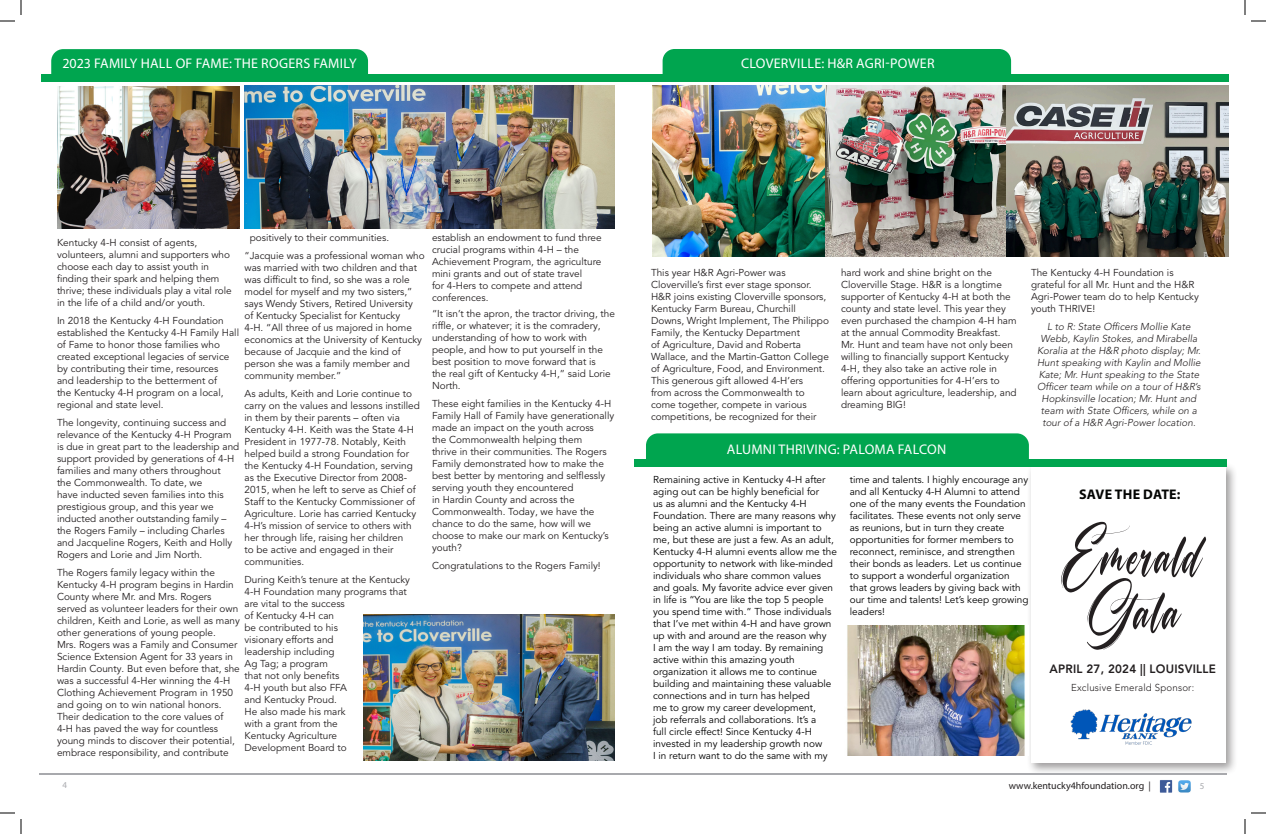
<style>
.page{position:relative;width:1266px;height:834px;background:#fff}
.page>*{position:absolute;margin:0;border:0;box-sizing:border-box;transform-origin:0 0}
.t1{font:74px/56px "Champagne";letter-spacing:.02em;color:#231f20;text-align:center}
.t2{font:14px "Myriad Pro";letter-spacing:.02em;color:#fff}
.t3{font:700 14px "Myriad Pro";letter-spacing:.02em;color:#040503}
.t4{font:800 12px "Avenir LT Pro";letter-spacing:.02em;color:#231f20}
.t5{font:10px/12px "Avenir LT Pro";color:#231f20}
.head{font:10px/12px "Avenir LT Pro";color:#000}
.t6{font:italic 300 10px/12px "Avenir LT Pro";color:#231f20;text-align:center}
.t7{font:10px "Myriad Pro";color:#231f20}
.t8{font:300 10px "Avenir LT Pro";letter-spacing:.02em;color:#231f20}
.t9{font:9px "Myriad Pro";color:#a8a9ad}
</style>
<div class="page">
<img style="left:652px;top:86px;width:577px;height:171px">
<div style="left:1027px;top:462px;width:211px;height:313px;background:#231f20;opacity:.44"></div>
<div style="left:1031px;top:466px;width:194px;height:297px;background:#fff"></div>
<hr style="left:39px;top:773px;width:1188px;height:2px;background:#a8a9ad">
<svg style="left:1160px;top:780px;width:13px;height:12px"></svg>
<img style="left:1178px;top:780px;width:13px;height:12px">
<div style="left:51px;top:49px;width:317px;height:26px;background:#00a54f"></div>
<div style="left:663px;top:49px;width:348px;height:26px;background:#00a54f"></div>
<div style="left:41px;top:75px;width:1188px;height:7px;background:#00a54f"></div>
<div style="left:635px;top:459px;width:592px;height:7px;background:#00a54f"></div>
<div style="left:646px;top:433px;width:383px;height:26px;background:#00a54f"></div>
<img style="left:1070px;top:709px;width:122px;height:36px">
<img style="left:57px;top:87px;width:183px;height:141px">
<img style="left:364px;top:615px;width:251px;height:146px">
<img style="left:244px;top:86px;width:371px;height:142px">
<img style="left:847px;top:626px;width:182px;height:130px">
<svg style="left:0;top:0;width:22px;height:22px"></svg>
<svg style="left:0;top:812px;width:22px;height:22px"></svg>
<svg style="left:1244px;top:0;width:22px;height:22px"></svg>
<svg style="left:1244px;top:812px;width:22px;height:22px"></svg>
<p class="t2" style="left:62px;top:55px;width:296px">2023 FAMILY HALL OF FAME: THE ROGERS FAMILY</p>
<p class="t2" style="left:741px;top:55px;width:195px">CLOVERVILLE: H&amp;R AGRI-POWER</p>
<p class="t5" style="left:432px;top:231px;width:171px">establish an endowment to fund three crucial programs within 4-H – the<br>Achievement Program, the agriculture mini grants and out of state travel<br>for 4-Hers to compete and attend conferences.</p>
<p class="t5" style="left:432px;top:307px;width:185px">“It isn’t the apron, the tractor driving, the riffle, or whatever; it is the comradery, understanding of how to work with people, and how to put yourself in the best position to move forward that is<br>the real gift of Kentucky 4-H,” said Lorie North.</p>
<p class="t5" style="left:432px;top:397px;width:184px">These eight families in the Kentucky 4-H Family Hall of Family have generationally made an impact on the youth across<br>the Commonwealth helping them<br>thrive in their communities. The Rogers Family demonstrated how to make the best better by mentoring and selflessly serving youth they encountered<br>in Hardin County and across the Commonwealth. Today, we have the chance to do the same, how will we choose to make our mark on Kentucky’s youth?</p>
<p class="t5" style="left:432px;top:559px;width:170px">Congratulations to the Rogers Family!</p>
<p class="t5" style="left:250px;top:231px;width:141px">positively to their communities.</p>
<p class="t5" style="left:244px;top:249px;width:182px">“Jacquie was a professional woman who was married with two children and that was difficult to find, so she was a role model for myself and my two sisters,” says Wendy Stivers, Retired University<br>of Kentucky Specialist for Kentucky<br>4-H. “All three of us majored in home economics at the University of Kentucky because of Jacquie and the kind of person she was a family member and community member.”</p>
<p class="t5" style="left:244px;top:387px;width:177px">As adults, Keith and Lorie continue to carry on the values and lessons instilled in them by their parents – often via Kentucky 4-H. Keith was the State 4-H President in 1977-78. Notably, Keith helped build a strong Foundation for the Kentucky 4-H Foundation, serving as the Executive Director from 2008- 2015, when he left to serve as Chief of Staff to the Kentucky Commissioner of Agriculture. Lorie has carried Kentucky 4-H’s mission of service to others with her through life, raising her children<br>to be active and engaged in their communities.</p>
<p class="t5" style="left:244px;top:573px;width:167px">During Keith’s tenure at the Kentucky<br>4-H Foundation many programs that are vital to the success<br>of Kentucky 4-H can<br>be contributed to his<br>visionary efforts and<br>leadership including<br>Ag Tag; a program<br>that not only benefits<br>4-H youth but also FFA<br>and Kentucky Proud.<br>He also made his mark<br>with a grant from the<br>Kentucky Agriculture<br>Development Board to</p>
<p class="t5" style="left:57px;top:237px;width:176px">Kentucky 4-H consist of agents, volunteers, alumni and supporters who choose each day to assist youth in finding their spark and helping them thrive; these individuals play a vital role in the life of a child and/or youth.</p>
<p class="t5" style="left:57px;top:315px;width:184px">In 2018 the Kentucky 4-H Foundation established the Kentucky 4-H Family Hall of Fame to honor those families who created exceptional legacies of service by contributing their time, resources<br>and leadership to the betterment of<br>the Kentucky 4-H program on a local, regional and state level.</p>
<p class="t5" style="left:57px;top:417px;width:184px">The longevity, continuing success and relevance of the Kentucky 4-H Program is due in great part to the leadership and support provided by generations of 4-H families and many others throughout<br>the Commonwealth. To date, we<br>have inducted seven families into this prestigious group, and this year we inducted another outstanding family – the Rogers Family – including Charles and Jacqueline Rogers, Keith and Holly Rogers and Lorie and Jim North.</p>
<p class="t5" style="left:57px;top:567px;width:185px">The Rogers family legacy within the Kentucky 4-H program begins in Hardin County where Mr. and Mrs. Rogers served as volunteer leaders for their own children, Keith and Lorie, as well as many other generations of young people.<br>Mrs. Rogers was a Family and Consumer Science Extension Agent for 33 years in Hardin County. But even before that, she was a successful 4-Her winning the 4-H Clothing Achievement Program in 1950 and going on to win national honors.<br>Their dedication to the core values of 4-H has paved the way for countless young minds to discover their potential, embrace responsibility, and contribute</p>
<p class="t5" style="left:651px;top:267px;width:180px">This year H&amp;R Agri-Power was Cloverville’s first ever stage sponsor.<br>H&amp;R joins existing Cloverville sponsors, Kentucky Farm Bureau, Churchill Downs, Wright Implement, The Philippo Family, the Kentucky Department<br>of Agriculture, David and Roberta Wallace, and the Martin-Gatton College of Agriculture, Food, and Environment.<br>This generous gift allowed 4-H’ers<br>from across the Commonwealth to come together, compete in various competitions, be recognized for their</p>
<p class="t5" style="left:841px;top:267px;width:177px">hard work and shine bright on the Cloverville Stage. H&amp;R is a longtime supporter of Kentucky 4-H at both the county and state level. This year they even purchased the champion 4-H ham at the annual Commodity Breakfast.<br>Mr. Hunt and team have not only been willing to financially support Kentucky 4-H, they also take an active role in offering opportunities for 4-H’ers to learn about agriculture, leadership, and dreaming BIG!</p>
<p class="t5" style="left:1031px;top:267px;width:169px">The Kentucky 4-H Foundation is grateful for all Mr. Hunt and the H&amp;R<br>Agri-Power team do to help Kentucky youth THRIVE!</p>
<p class="t6" style="left:1037px;top:321px;width:165px">L to R: State Officers Mollie Kate Webb, Kaylin Stokes, and Mirabella Koralia at the H&amp;R photo display; Mr.<br>Hunt speaking with Kaylin and Mollie Kate; Mr. Hunt speaking to the State Officer team while on a tour of H&amp;R’s Hopkinsville location; Mr. Hunt and team with State Officers, while on a tour of a H&amp;R Agri-Power location.</p>
<p class="t2" style="left:727px;top:440px;width:221px">ALUMNI THRIVING: PALOMA FALCON</p>
<p class="head" style="left:653px;top:474px;width:185px">Remaining active in Kentucky 4-H after aging out can be highly beneficial for<br>us as alumni and the Kentucky 4-H Foundation. There are many reasons why being an active alumni is important to me, but these are just a few. As an adult, Kentucky 4-H alumni events allow me the opportunity to network with like-minded individuals who share common values and goals. My favorite advice ever given in life is “You are like the top 5 people you spend time with.” Those individuals that I’ve met within 4-H and have grown up with and around are the reason why<br>I am the way I am today. By remaining active within this amazing youth organization it allows me to continue building and maintaining these valuable connections and in turn has helped<br>me to grow my career development,<br>job referrals and collaborations. It’s a<br>full circle effect! Since Kentucky 4-H invested in my leadership growth now<br>I in return want to do the same with my</p>
<p class="head" style="left:850px;top:474px;width:180px">time and talents. I highly encourage any and all Kentucky 4-H Alumni to attend one of the many events the Foundation facilitates. These events not only serve as reunions, but in turn they create opportunities for former members to reconnect, reminisce, and strengthen their bonds as leaders. Let us continue to support a wonderful organization that grows leaders by giving back with our time and talents! Let’s keep growing leaders!</p>
<p class="t3" style="left:1079px;top:485px;width:103px">SAVE THE DATE:</p>
<p class="t1" style="left:1059px;top:530px;width:144px">Emerald<br>Gala</p>
<p class="t4" style="left:1050px;top:662px;width:168px">APRIL 27, 2024 || LOUISVILLE</p>
<p class="t8" style="left:1071px;top:682px;width:125px">Exclusive Emerald Sponsor:</p>
<p class="t9" style="left:63px;top:779px;width:6px">4</p>
<p class="t7" style="left:1009px;top:780px;width:144px">www.kentucky4hfoundation.org |</p>
<p class="t9" style="left:1200px;top:781px;width:6px">5</p>
</div>
